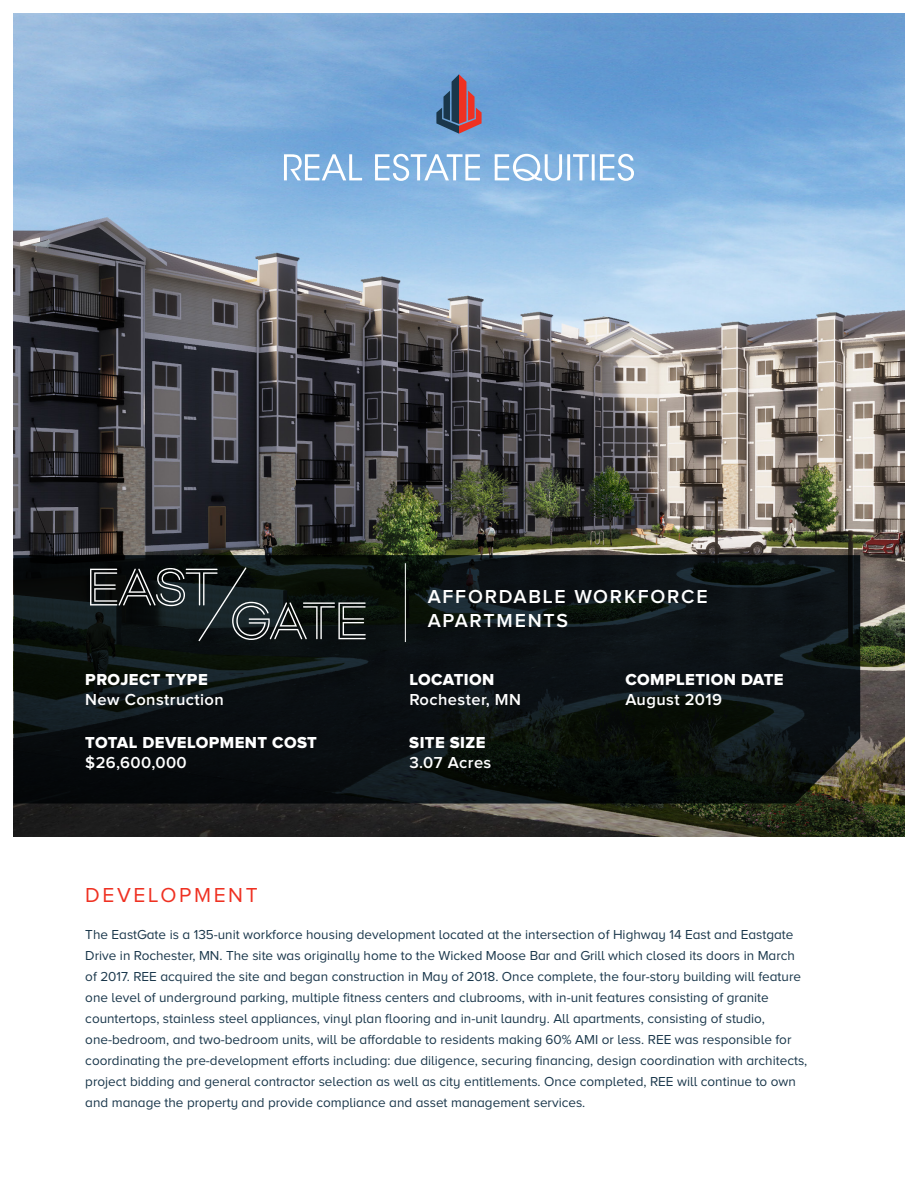
<style>
.page{position:relative;width:918px;height:1188px;background:#fff}
.page>*{position:absolute;margin:0;border:0;box-sizing:border-box;transform-origin:0 0}
.t1{font:21px "Proxima Nova A";letter-spacing:.125em;color:#ef3122}
.t2{font:600 19.5px "Proxima Nova A";letter-spacing:.09em;color:#fff}
.t3{font:16.5px "Proxima Nova A Extrabld";letter-spacing:.025em;color:#fff}
.t4{font:600 16.5px "Proxima Nova A";letter-spacing:.025em;color:#fff}
.t5{font:13.5px/21px "Proxima Nova A";color:#1a374b}
</style>
<div class="page">
<img style="left:14px;top:14px;width:890px;height:823px">
<svg style="left:14px;top:555px;width:846px;height:249px;background:#0c1212"></svg>
<hr style="left:405px;top:563px;width:1px;height:79px;background:#fff">
<svg style="left:436px;top:74px;width:46px;height:60px;background:#786884"></svg>
<svg style="left:284px;top:154px;width:78px;height:26px"></svg>
<svg style="left:375px;top:154px;width:105px;height:27px"></svg>
<svg style="left:495px;top:154px;width:139px;height:27px"></svg>
<svg style="left:90px;top:567px;width:276px;height:74px;background:#262d2d"></svg>
<p class="t2" style="left:428px;top:586px;width:281px">AFFORDABLE WORKFORCE</p>
<p class="t2" style="left:428px;top:609px;width:142px">APARTMENTS</p>
<p class="t3" style="left:85px;top:670px;width:124px">PROJECT TYPE</p>
<p class="t3" style="left:409px;top:670px;width:87px">LOCATION</p>
<p class="t3" style="left:625px;top:670px;width:160px">COMPLETION DATE</p>
<p class="t4" style="left:85px;top:690px;width:140px">New Construction</p>
<p class="t4" style="left:409px;top:690px;width:113px">Rochester, MN</p>
<p class="t4" style="left:625px;top:690px;width:98px">August 2019</p>
<p class="t3" style="left:85px;top:733px;width:233px">TOTAL DEVELOPMENT COST</p>
<p class="t3" style="left:409px;top:733px;width:78px">SITE SIZE</p>
<p class="t4" style="left:85px;top:753px;width:103px">$26,600,000</p>
<p class="t4" style="left:409px;top:753px;width:84px">3.07 Acres</p>
<p class="t1" style="left:85px;top:883px;width:174px">DEVELOPMENT</p>
<p class="t5" style="left:85px;top:924px;width:724px">The EastGate is a 135-unit workforce housing development located at the intersection of Highway 14 East and Eastgate Drive in Rochester, MN. The site was originally home to the Wicked Moose Bar and Grill which closed its doors in March of 2017. REE acquired the site and began construction in May of 2018. Once complete, the four-story building will feature one level of underground parking, multiple fitness centers and clubrooms, with in-unit features consisting of granite countertops, stainless steel appliances, vinyl plan flooring and in-unit laundry. All apartments, consisting of studio, one-bedroom, and two-bedroom units, will be affordable to residents making 60% AMI or less. REE was responsible for coordinating the pre-development efforts including: due diligence, securing financing, design coordination with architects, project bidding and general contractor selection as well as city entitlements. Once completed, REE will continue to own and manage the property and provide compliance and asset management services.</p>
</div>
